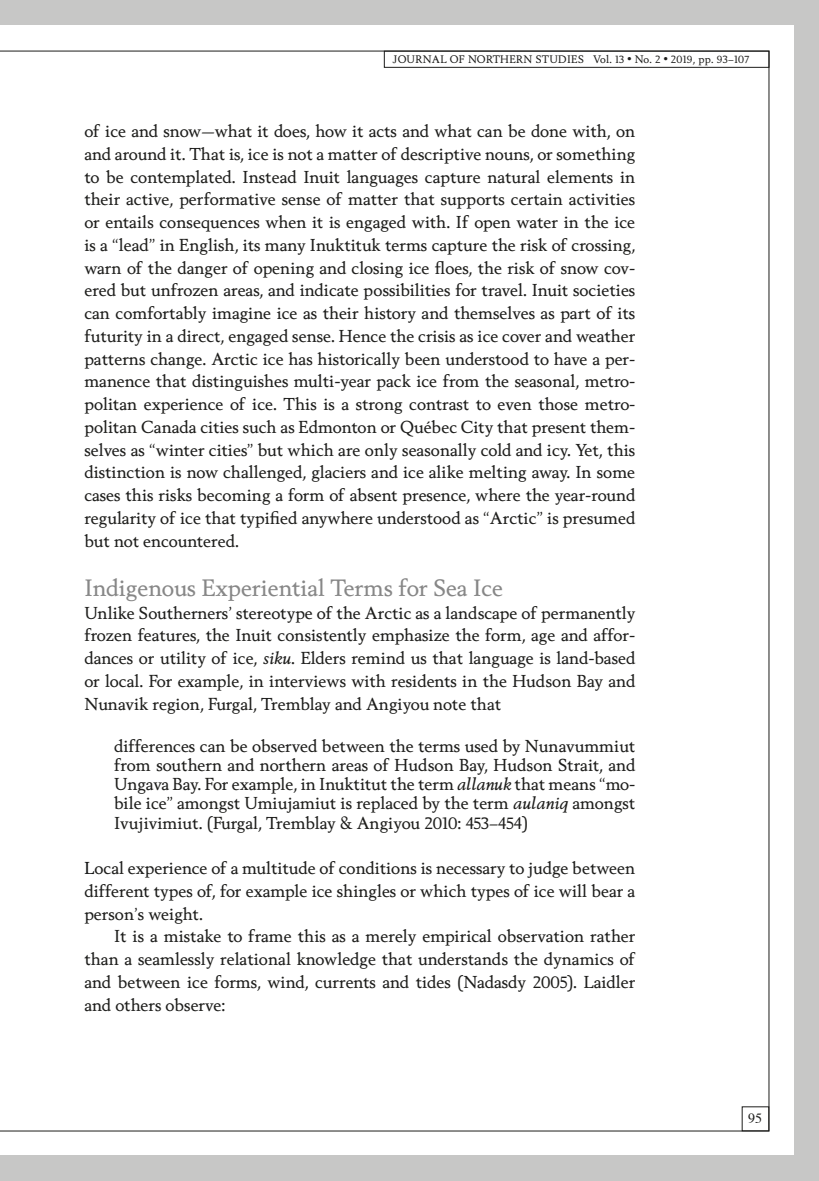
<style>
.page{position:relative;width:819px;height:1181px;background:#fff}
.page>*{position:absolute;margin:0;border:0;box-sizing:border-box;transform-origin:0 0}
.t1{font:22.75px "Berling Nova Text";color:#878787}
.t2{font:16.62px/22.8px "Berling Nova Text";color:#1d1d1b;text-align:justify}
.t3{font:14px "Times";color:#1d1d1b}
.t4{font:10.5px "Berling Nova Text";letter-spacing:.03em;color:#1d1d1b}
.s1{font-style:italic}
.s2{color:#101111}
</style>
<div class="page">
<div style="left:794px;top:0;width:25px;height:1181px;background:#c7c7c6"></div>
<div style="left:0;top:0;width:819px;height:25px;background:#c7c7c6"></div>
<div style="left:0;top:1155px;width:819px;height:26px;background:#c7c7c6"></div>
<div style="left:384px;top:51px;width:385px;height:17px;border:1px solid #1d1d1b"></div>
<p class="t4" style="left:393px;top:53px;width:358px">JOURNAL OF NORTHERN STUDIES Vol. 13 <sup>•</sup> No. 2 <sup>•</sup> 2019, pp. 93–107</p>
<p class="t2" style="left:84px;top:119px;width:552px">of ice and snow—what it does, how it acts and what can be done with, on and around it. That is, ice is not a matter of descriptive nouns, or something to be contemplated. Instead Inuit languages capture natural elements in their active, performative sense of matter that supports certain activities or entails consequences when it is engaged with. If open water in the ice is a “lead” in English, its many Inuktituk terms capture the risk of crossing, warn of the danger of opening and closing ice floes, the risk of snow cov&shy;ered but unfrozen areas, and indicate possibilities for travel. Inuit societies can comfortably imagine ice as their history and themselves as part of its futurity in a direct, engaged sense. Hence the crisis as ice cover and weather patterns change. Arctic ice has historically been understood to have a per&shy;manence that distinguishes multi-year pack ice from the seasonal, metro&shy;politan experience of ice. This is a strong contrast to even those metro&shy;politan Canada cities such as Edmonton or Québec City that present them&shy;selves as “winter cities” but which are only seasonally cold and icy. Yet, this distinction is now challenged, glaciers and ice alike melting away. In some cases this risks becoming a form of absent presence, where the year-round regularity of ice that typified anywhere understood as “Arctic” is presumed but not encountered.</p>
<h1 class="t1" style="left:84px;top:573px;width:420px">Indigenous Experiential Terms for Sea Ice</h1>
<p class="t2" style="left:84px;top:601px;width:552px">Unlike Southerners’ stereotype of the Arctic as a landscape of permanently frozen features, the Inuit consistently emphasize the form, age and affor&shy;dances or utility of ice, <span class="s1">siku</span>. Elders remind us that language is land-based or local. For example, in interviews with residents in the Hudson Bay and Nunavik region, Furgal, Tremblay and Angiyou note that</p>
<p class="t2" style="left:114px;top:735px;width:522px;line-height:19.2px">differences can be observed between the terms used by Nunavummiut from southern and northern areas of Hudson Bay, Hudson Strait, and Ungava Bay. For example, in Inuktitut the term <span class="s1">allanuk</span> that means “mo&shy;bile ice” amongst Umiujamiut is replaced by the term <span class="s1">aulaniq</span> amongst Ivujivimiut. (Furgal, Tremblay &amp; Angiyou 2010: 453–454)</p>
<p class="t2" style="left:84px;top:856px;width:552px"><span class="s2">L</span>ocal experience of a multitude of conditions is necessary to judge between different types of, for example ice shingles or which types of ice will bear a person’s weight.</p>
<p class="t2" style="left:84px;top:924px;width:552px;text-indent:30px">It is a mistake to frame this as a merely empirical observation rather than a seamlessly relational knowledge that understands the dynamics of and between ice forms, wind, currents and tides (Nadasdy 2005). Laidler and others observe:</p>
<p class="t3" style="left:748px;top:1105px;width:15px">95</p>
</div>
